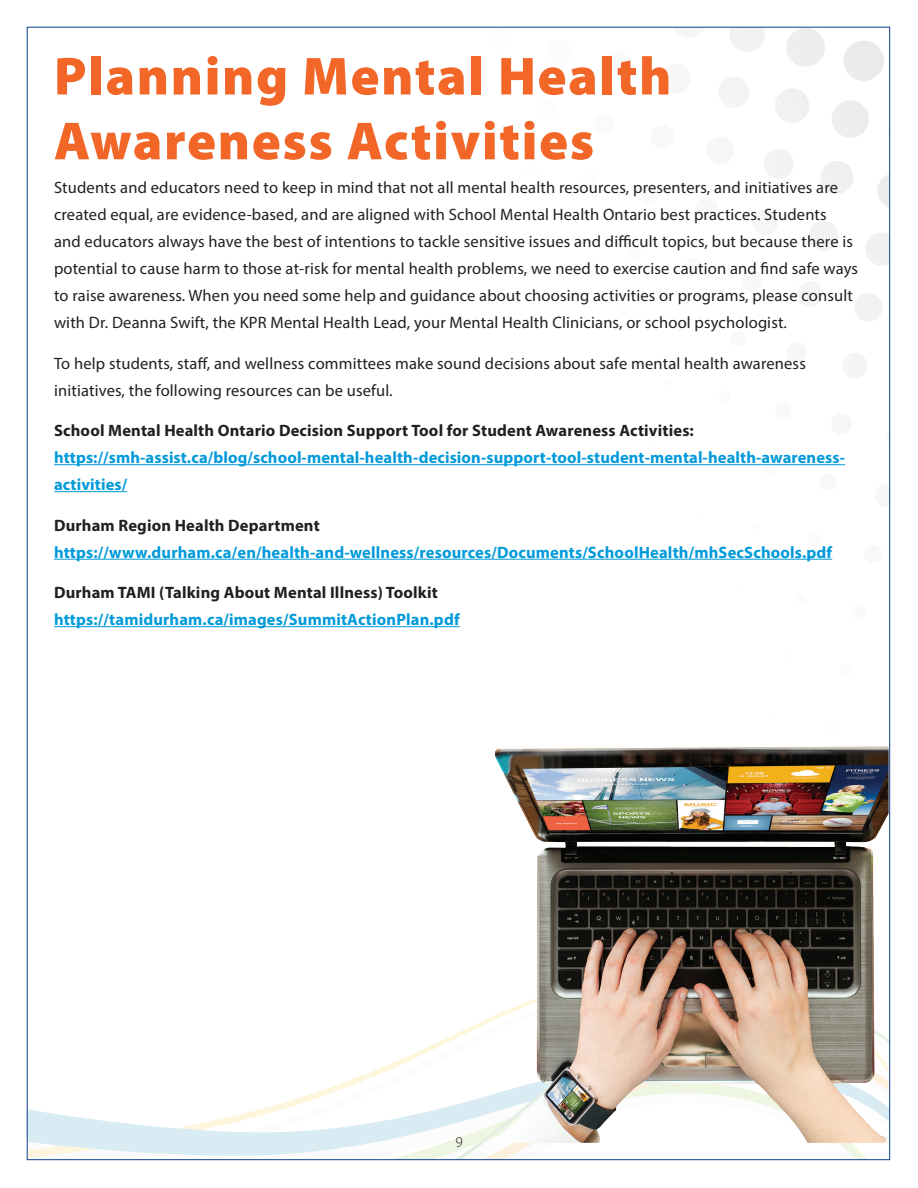
<style>
.page{position:relative;width:918px;height:1188px;background:#fff}
.page>*{position:absolute;margin:0;border:0;box-sizing:border-box;transform-origin:0 0}
.title_style_2{font:900 54px/64.8px "Myriad Pro";letter-spacing:.03em;color:#f26728}
.Body_Copy-black{font:16.5px/27px "Myriad Pro";letter-spacing:.01em;color:#231f20}
.Body_Copy-black-2{font:700 16.5px/27px "Myriad Pro";letter-spacing:.01em;color:#009ad9}
.t1{font:300 15px "Myriad Pro";color:#231f20}
.s1{color:#231f20}
</style>
<div class="page">
<svg style="left:29px;top:558px;width:804px;height:600px"></svg>
<svg style="left:455px;top:996px;width:411px;height:162px"></svg>
<svg style="left:676px;top:29px;width:26px;height:8px"></svg>
<svg style="left:725px;top:139px;width:8px;height:18px"></svg>
<svg style="left:719px;top:77px;width:30px;height:30px"></svg>
<svg style="left:730px;top:29px;width:35px;height:23px"></svg>
<svg style="left:760px;top:210px;width:17px;height:21px"></svg>
<svg style="left:764px;top:149px;width:29px;height:30px"></svg>
<svg style="left:775px;top:89px;width:34px;height:34px"></svg>
<svg style="left:786px;top:29px;width:39px;height:38px"></svg>
<svg style="left:740px;top:583px;width:5px;height:5px"></svg>
<svg style="left:763px;top:465px;width:13px;height:1px"></svg>
<svg style="left:800px;top:282px;width:22px;height:24px"></svg>
<svg style="left:809px;top:221px;width:29px;height:29px"></svg>
<svg style="left:821px;top:161px;width:32px;height:33px"></svg>
<svg style="left:832px;top:100px;width:37px;height:38px"></svg>
<svg style="left:844px;top:41px;width:40px;height:40px"></svg>
<svg style="left:772px;top:714px;width:4px;height:3px"></svg>
<svg style="left:785px;top:654px;width:6px;height:6px"></svg>
<svg style="left:795px;top:593px;width:12px;height:11px"></svg>
<svg style="left:843px;top:353px;width:24px;height:25px"></svg>
<svg style="left:854px;top:293px;width:28px;height:28px"></svg>
<svg style="left:866px;top:233px;width:22px;height:32px"></svg>
<svg style="left:877px;top:175px;width:11px;height:32px"></svg>
<svg style="left:890px;top:122px;width:1px;height:29px"></svg>
<svg style="left:827px;top:724px;width:6px;height:9px"></svg>
<hr style="left:54px;top:464px;width:791px;height:1px;background:#009ad9">
<hr style="left:54px;top:491px;width:73px;height:1px;background:#009ad9">
<hr style="left:54px;top:559px;width:778px;height:1px;background:#009ad9">
<hr style="left:54px;top:626px;width:406px;height:1px;background:#009ad9">
<img style="left:482px;top:744px;width:406px;height:399px">
<p class="title_style_2" style="left:54px;top:42px;width:619px">Planning Mental Health<br>Awareness Activities</p>
<p class="Body_Copy-black" style="left:54px;top:174px;width:806px">Students and educators need to keep in mind that not all mental health resources, presenters, and initiatives are created equal, are evidence-based, and are aligned with School Mental Health Ontario best practices. Students<br>and educators always have the best of intentions to tackle sensitive issues and difficult topics, but because there is potential to cause harm to those at-risk for mental health problems, we need to exercise caution and find safe ways to raise awareness. When you need some help and guidance about choosing activities or programs, please consult with Dr. Deanna Swift, the KPR Mental Health Lead, your Mental Health Clinicians, or school psychologist.</p>
<p class="Body_Copy-black" style="left:54px;top:349px;width:753px">To help students, staff, and wellness committees make sound decisions about safe mental health awareness initiatives, the following resources can be useful.</p>
<p class="Body_Copy-black-2" style="left:54px;top:416px;width:793px"><span class="s1">School Mental Health Ontario Decision Support Tool for Student Awareness Activities: </span>https://smh-assist.ca/blog/school-mental-health-decision-support-tool-student-mental-health-awareness&shy;activities/</p>
<p class="Body_Copy-black-2" style="left:54px;top:511px;width:780px"><span class="s1">Durham Region Health Department </span>https://www.durham.ca/en/health-and-wellness/resources/Documents/SchoolHealth/mhSecSchools.pdf</p>
<p class="Body_Copy-black-2" style="left:54px;top:578px;width:407px"><span class="s1">Durham TAMI (Talking About Mental Illness) Toolkit </span>https://tamidurham.ca/images/SummitActionPlan.pdf</p>
<p class="t1" style="left:455px;top:1133px;width:9px">9</p>
</div>
